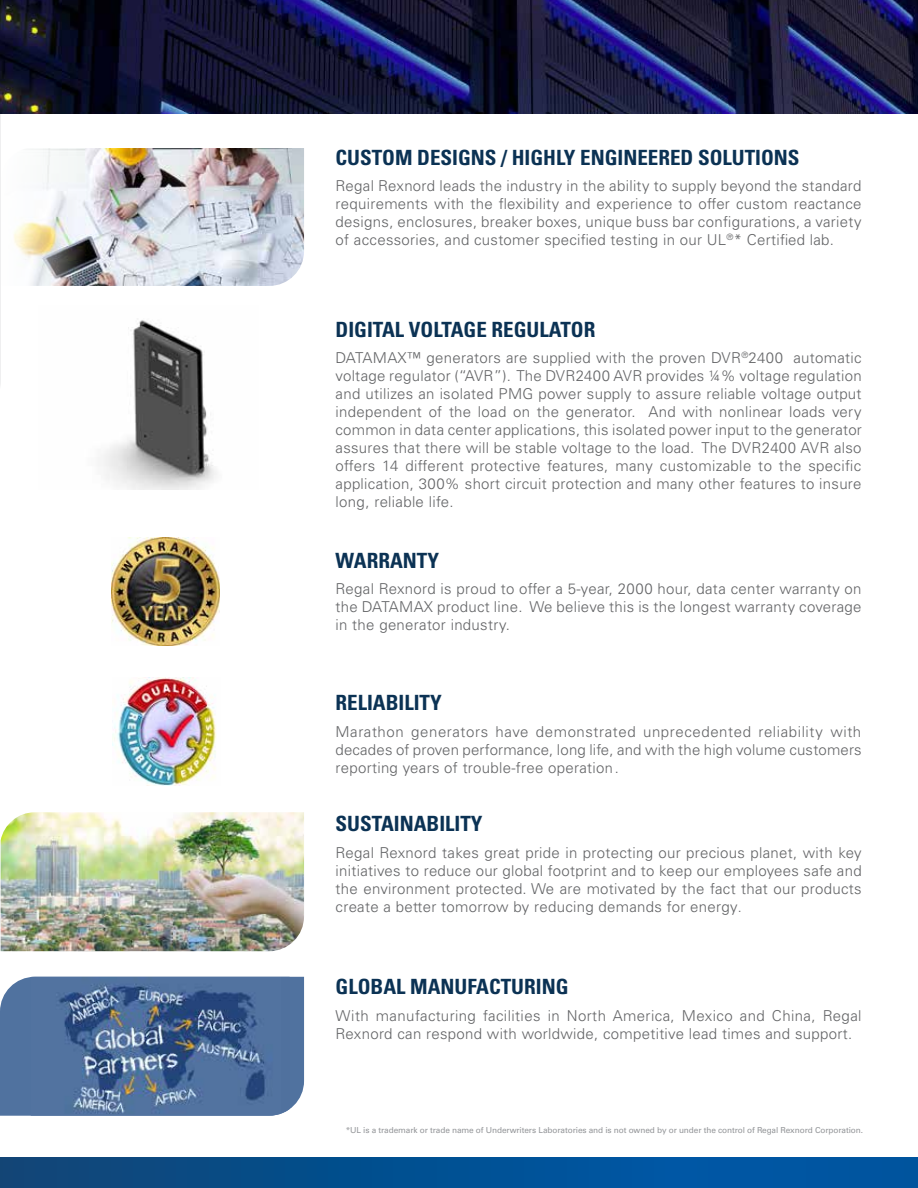
<style>
.page{position:relative;width:918px;height:1188px;background:#fff}
.page>*{position:absolute;margin:0;border:0;box-sizing:border-box;transform-origin:0 0}
.t1{font:700 condensed 21px "Univers LT Std";color:#0b3254}
.t2{font:300 15px/18px "Univers LT Std";letter-spacing:.02em;color:#636466;text-align:justify}
.t3{font:8.25px "Univers LT Std";letter-spacing:-.01em;color:#939598}
.s1{font-size:14.55px}
.s2{font-size:14.25px}
.s3{font-size:14.7px}
</style>
<div class="page">
<img style="left:1px;top:812px;width:303px;height:139px">
<svg style="left:0;top:977px;width:304px;height:139px;background:#5d7ca6"></svg>
<img style="left:31px;top:977px;width:259px;height:139px">
<img style="left:112px;top:537px;width:108px;height:108px">
<img style="left:112px;top:677px;width:105px;height:108px">
<img style="left:103px;top:464px;width:114px;height:26px">
<div style="left:0;top:1157px;width:918px;height:31px;background:linear-gradient(to right,#0d4779,#0059aa)"></div>
<svg style="left:0;top:113px;width:304px;height:351px"></svg>
<img style="left:0;top:0;width:918px;height:113px">
<h1 class="t1" style="left:336px;top:145px;width:465px">CUSTOM DESIGNS / HIGHLY ENGINEERED SOLUTIONS</h1>
<p class="t2" style="left:336px;top:177px;width:528px">Regal Rexnord leads the industry in the ability to supply beyond the standard requirements with the flexibility and experience to offer custom reactance designs, enclosures, breaker boxes, unique buss bar configurations, a variety of accessories, and customer specified testing in our UL<sup>®</sup>* Certified lab.</p>
<h1 class="t1" style="left:336px;top:317px;width:261px">DIGITAL VOLTAGE REGULATOR</h1>
<p class="t2" style="left:336px;top:349px;width:528px">DATAMAX™ generators are supplied with the proven DVR<sup>®</sup>2400 automatic voltage regulator (“AVR”). The DVR2400 AVR provides ¼% voltage regulation and utilizes an isolated PMG power supply to assure reliable voltage output independent of the load on the generator. And with nonlinear loads very common in data center applications, this isolated power input to the generator assures that there will be stable voltage to the load. The DVR2400 AVR also offers 14 different protective features, many customizable to the specific application, 300% short circuit protection and many other features to insure long, reliable life.</p>
<h1 class="t1" style="left:336px;top:547px;width:105px">WARRANTY</h1>
<p class="t2" style="left:336px;top:580px;width:528px">Regal Rexnord is proud to offer a 5-year, 2000 hour, data center warranty on the DATAMAX product line. We believe this is the longest warranty coverage in the generator industry.</p>
<h1 class="t1" style="left:336px;top:690px;width:108px">RELIABILITY</h1>
<p class="t2" style="left:336px;top:722px;width:528px">Marathon generators have demonstrated unprecedented reliability with decades of proven performance, long life, and with the high volume customers reporting years of trouble-free operatio<span class="s1">n.</span></p>
<h1 class="t1" style="left:336px;top:811px;width:148px">SUSTAINABILITY</h1>
<p class="t2" style="left:336px;top:843px;width:528px">Regal Rexnord takes great pride in protecting our precious planet, with key initiatives to reduce our global footprint and to keep our employees safe and the environment protected. We are motivated by the fact that our products create a better tomorrow by reducing demands for energy<span class="s2">.</span></p>
<h1 class="t1" style="left:336px;top:974px;width:234px">GLOBAL MANUFACTURING</h1>
<p class="t2" style="left:336px;top:1006px;width:528px">With manufacturing facilities in North America, Mexico and China, Regal<br>Rexnord can respond with worldwide, competitive lead times and support<span class="s3">.</span></p>
<p class="t3" style="left:346px;top:1125px;width:519px">*UL is a trademark or trade name of Underwriters Laboratories and is not owned by or under the control of Regal Rexnord Corporation.</p>
</div>
